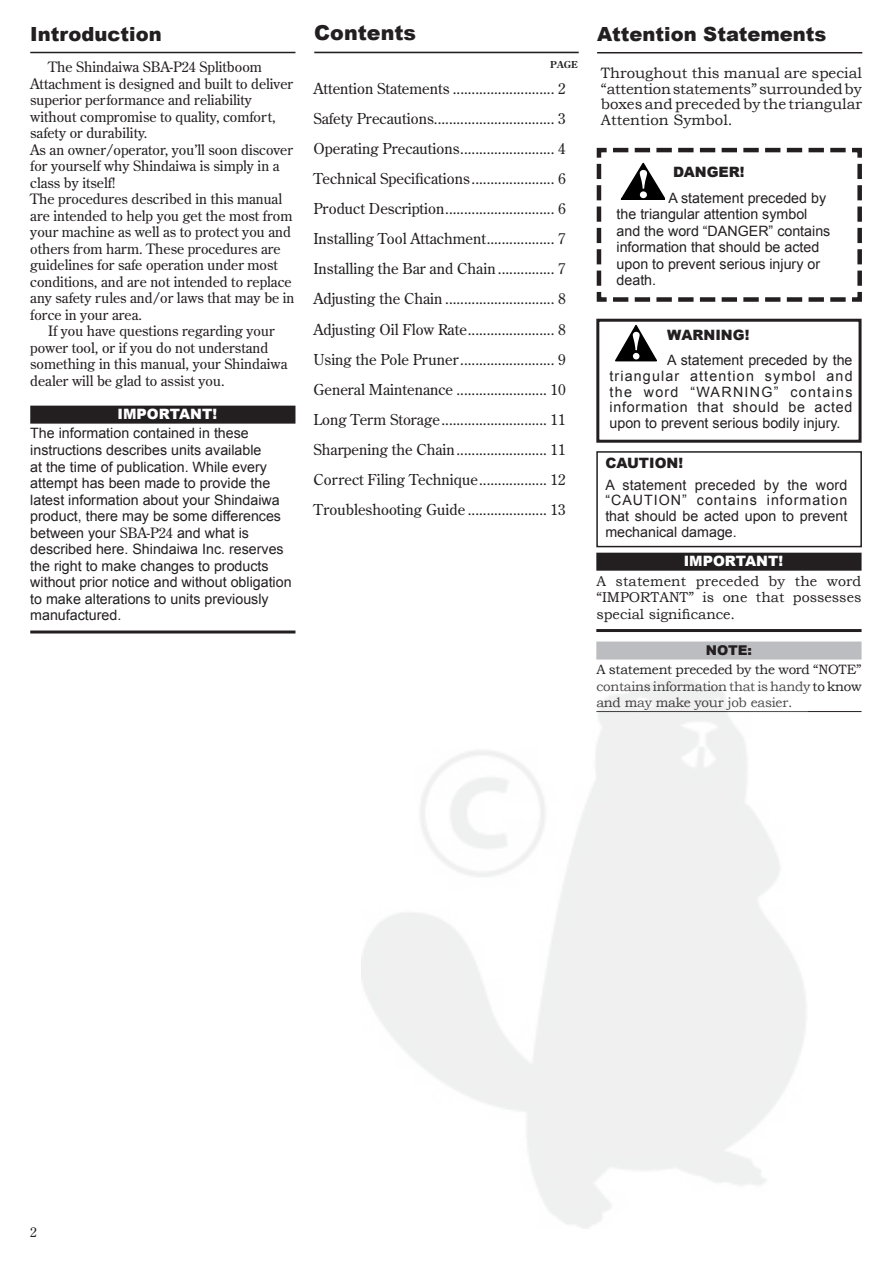
<style>
.page{position:relative;width:893px;height:1263px;background:#fff}
.page>*{position:absolute;margin:0;border:0;box-sizing:border-box;transform-origin:0 0}
.t1{font:900 20.55px "Arial";color:#231f20}
.t2{font:900 19.5px "Arial";color:#231f20}
.t3{font:15px/30.2px "Century Old Style Std";color:#231f20;text-align:justify}
.t4{font:15px/15.8px "Bookman Old Style";color:#231f20;text-align:justify}
.t5{font:14.25px/16.5px "Arial";color:#231f20}
.t6{font:14.25px/16.5px "Century Old Style Std";color:#231f20}
.t7{font:14.25px/16.5px "Bookman Old Style";color:#231f20;text-align:justify}
.t8{font:900 14.25px "Arial";color:#231f20}
.t9{font:900 14.25px "Arial";color:#fff}
.t10{font:13.5px/16.5px "Bookman Old Style";letter-spacing:-.02em;color:#231f20;text-align:justify}
.t11{font:900 13.5px "Arial";color:#231f20}
.t12{font:13.5px "Century Old Style Std";color:#231f20}
.t13{font:700 9.45px "Century Old Style Std";color:#231f20}
.s1{font-family:"Century Old Style Std"}
</style>
<div class="page">
<hr style="left:30px;top:52px;width:265px;height:1px;background:#231f20">
<div style="left:30px;top:406px;width:265px;height:18px;background:#231f20"></div>
<hr style="left:30px;top:630px;width:265px;height:3px;background:#231f20">
<hr style="left:597px;top:52px;width:265px;height:1px;background:#231f20">
<div style="left:596px;top:319px;width:265px;height:124px;border:3px solid #231f20"></div>
<svg style="left:615px;top:325px;width:41px;height:36px"></svg>
<div style="left:596px;top:451px;width:266px;height:96px;border:2px solid #231f20"></div>
<div style="left:596px;top:553px;width:265px;height:18px;background:#231f20"></div>
<hr style="left:596px;top:629px;width:265px;height:3px;background:#231f20">
<div style="left:596px;top:641px;width:265px;height:18px;background:#bcbdc0"></div>
<hr style="left:596px;top:711px;width:265px;height:1px;background:#231f20">
<svg style="left:596px;top:147px;width:266px;height:155px"></svg>
<hr style="left:314px;top:52px;width:265px;height:1px;background:#231f20">
<img style="left:361px;top:678px;width:447px;height:551px">
<h2 class="t2" style="left:30px;top:20px;width:133px">Introduction</h2>
<p class="t6" style="left:30px;top:59px;width:266px;text-indent:18px">The Shindaiwa SBA-P24 Splitboom Attachment is designed and built to deliver superior performance and reliability without compromise to quality, comfort, safety or durability.<br>As an owner/operator, you’ll soon discover for yourself why Shindaiwa is simply in a class by itself!<br>The procedures described in this manual are intended to help you get the most from your machine as well as to protect you and others from harm. These procedures are guidelines for safe operation under most conditions, and are not intended to replace any safety rules and/or laws that may be in force in your area.</p>
<p class="t6" style="left:30px;top:323px;width:259px;text-indent:18px">If you have questions regarding your power tool, or if you do not understand something in this manual, your Shindaiwa dealer will be glad to assist you.</p>
<p class="t9" style="left:118px;top:404px;width:101px">IMPORTANT!</p>
<p class="t5" style="left:30px;top:425px;width:263px">The information contained in these instructions describes units available<br>at the time of publication. While every attempt has been made to provide the latest information about your Shindaiwa product, there may be some differences between your <span class="s1">SBA-P24</span> and what is described here. Shindaiwa Inc. reserves the right to make changes to products without prior notice and without obligation to make alterations to units previously manufactured.</p>
<h1 class="t1" style="left:314px;top:18px;width:103px">Contents</h1>
<p class="t13" style="left:550px;top:58px;width:29px">PAGE</p>
<p class="t3" style="left:313px;top:73px;width:254px">Attention Statements ........................... 2<br>Safety Precautions ................................ 3<br>Operating Precautions ......................... 4<br>Technical Specifications ...................... 6<br>Product Description ............................. 6<br>Installing Tool Attachment .................. 7<br>Installing the Bar and Chain ............... 7<br>Adjusting the Chain ............................. 8<br>Adjusting Oil Flow Rate ....................... 8<br>Using the Pole Pruner ......................... 9<br>General Maintenance ........................ 10<br>Long Term Storage ............................ 11<br>Sharpening the Chain ........................ 11<br>Correct Filing Technique .................. 12<br>Troubleshooting Guide ..................... 13</p>
<h2 class="t2" style="left:597px;top:20px;width:231px">Attention Statements</h2>
<p class="t4" style="left:601px;top:65px;width:263px">Throughout this manual are special “attention statements” surrounded by boxes and preceded by the triangular Attention Symbol.</p>
<p class="t8" style="left:673px;top:162px;width:73px">DANGER!</p>
<p class="t5" style="left:617px;top:190px;width:215px;text-indent:52px">A statement preceded by the triangular attention symbol and the word “DANGER” contains information that should be acted upon to prevent serious injury or death.</p>
<p class="t8" style="left:667px;top:325px;width:84px">WARNING!</p>
<p class="t5" style="left:609px;top:352px;width:245px;line-height:15.8px;text-align:justify;text-indent:58px">A statement preceded by the triangular attention symbol and the word “WARNING” contains information that should be acted upon to prevent serious bodily injury.</p>
<p class="t8" style="left:605px;top:452px;width:79px">CAUTION!</p>
<p class="t5" style="left:605px;top:477px;width:244px;line-height:15.8px;text-align:justify">A statement preceded by the word “CAUTION” contains information that should be acted upon to prevent mechanical damage.</p>
<p class="t9" style="left:684px;top:551px;width:101px">IMPORTANT!</p>
<p class="t7" style="left:596px;top:572px;width:267px">A statement preceded by the word “IMPORTANT” is one that possesses special significance.</p>
<p class="t11" style="left:706px;top:640px;width:48px">NOTE:</p>
<p class="t10" style="left:596px;top:662px;width:267px">A statement preceded by the word “NOTE” contains information that is handy to know and may make your job easier.</p>
<p class="t12" style="left:30px;top:1223px;width:8px">2</p>
</div>
